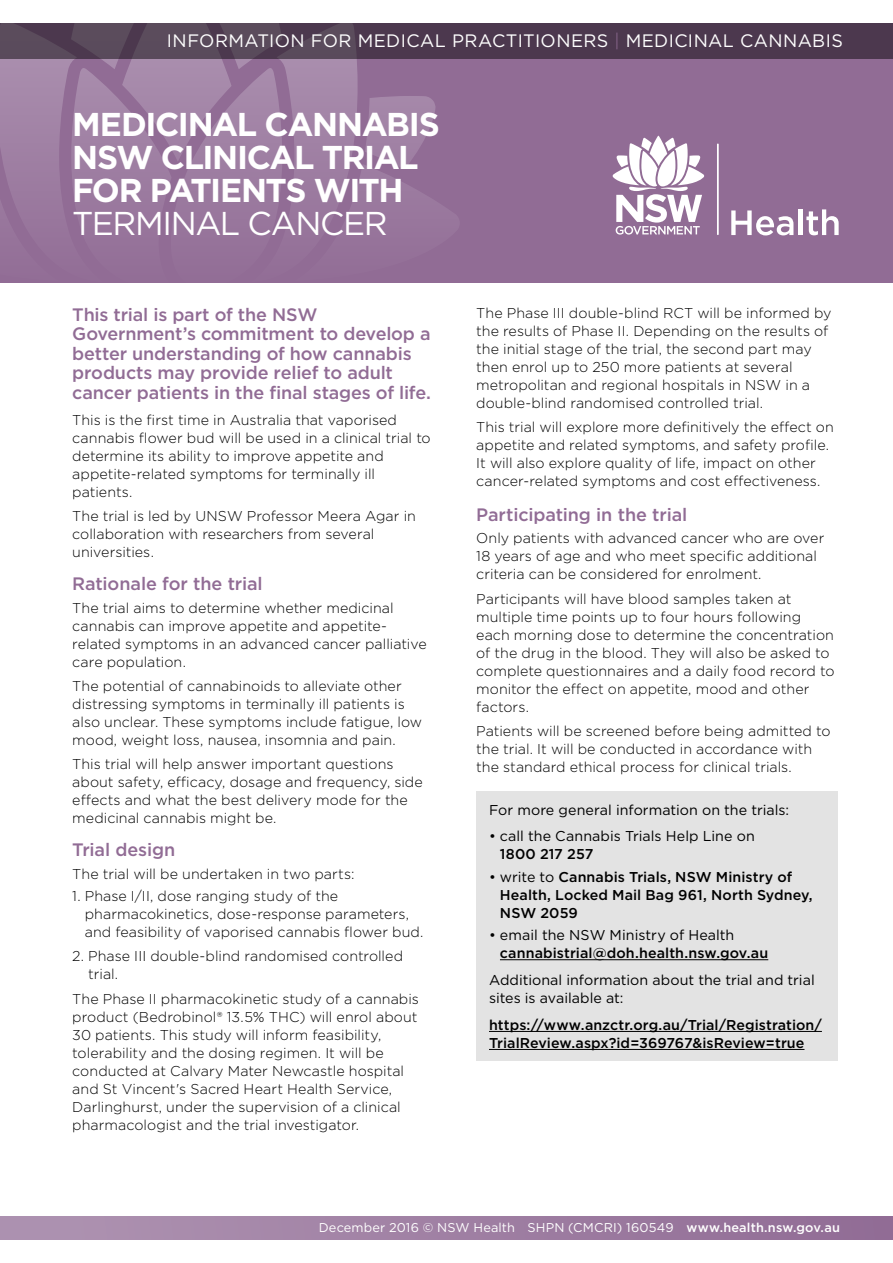
<style>
.page{position:relative;width:893px;height:1263px;background:#fff}
.page>*{position:absolute;margin:0;border:0;box-sizing:border-box;transform-origin:0 0}
.t1{font:700 33px/33px "Gotham";letter-spacing:-.045em;color:#fff}
.t2{font:33px "Gotham";letter-spacing:-.045em;color:#fff}
.t3{font:500 18px/19.5px "Gotham";letter-spacing:-.01em;color:#916c95}
.t4{font:18px "Gotham";letter-spacing:.02em;color:#fff}
.t5{font:300 14.25px/18px "Gotham";color:#000}
.t6{font:500 14.25px/18px "Gotham";letter-spacing:.005em;color:#000}
.t7{font:14.25px/18px "Gotham";color:#000}
.t8{font:12.75px "Gotham";letter-spacing:.015em;color:#fff}
.s1{font-weight:300;color:#916c95}
.s2{font-weight:400}
.s3{font-weight:500}
</style>
<div class="page">
<div style="left:0;top:23px;width:893px;height:260px;background:#916c95"></div>
<svg style="left:0;top:58px;width:460px;height:161px"></svg>
<hr style="left:717px;top:144px;width:2px;height:91px;background:#fff">
<svg style="left:731px;top:210px;width:62px;height:25px"></svg>
<div style="left:798px;top:209px;width:5px;height:26px;background:#fff"></div>
<svg style="left:806px;top:209px;width:33px;height:26px"></svg>
<svg style="left:613px;top:136px;width:91px;height:99px"></svg>
<svg style="left:0;top:23px;width:893px;height:35px;background:#503d52"></svg>
<div style="left:0;top:1216px;width:893px;height:23px;background:linear-gradient(to right,#ae94b2,#916c95)"></div>
<div style="left:476px;top:791px;width:362px;height:270px;background:#e3e3e3"></div>
<hr style="left:500px;top:959px;width:268px;height:1px;background:#000">
<hr style="left:489px;top:1031px;width:333px;height:1px;background:#000">
<hr style="left:489px;top:1049px;width:315px;height:1px;background:#000">
<p class="t4" style="left:167px;top:29px;width:677px">INFORMATION FOR MEDICAL PRACTITIONERS <span class="s1">|</span> MEDICINAL CANNABIS</p>
<h1 class="t1" style="left:72px;top:108px;width:369px">MEDICINAL CANNABIS<br>NSW CLINICAL TRIAL<br>FOR PATIENTS WITH</h1>
<h1 class="t2" style="left:72px;top:203px;width:317px">TERMINAL CANCER</h1>
<p class="t3" style="left:72px;top:304px;width:360px">This trial is part of the NSW Government’s commitment to develop a better understanding of how cannabis products may provide relief to adult cancer patients in the final stages of life.</p>
<p class="t5" style="left:72px;top:411px;width:360px">This is the first time in Australia that vaporised cannabis flower bud will be used in a clinical trial to determine its ability to improve appetite and appetite-related symptoms for terminally ill patients.</p>
<p class="t5" style="left:72px;top:507px;width:345px">The trial is led by UNSW Professor Meera Agar in collaboration with researchers from several universities.</p>
<p class="t3" style="left:72px;top:574px;width:192px">Rationale for the trial</p>
<p class="t5" style="left:72px;top:598px;width:356px">The trial aims to determine whether medicinal cannabis can improve appetite and appetite&shy;related symptoms in an advanced cancer palliative care population.</p>
<p class="t5" style="left:72px;top:677px;width:351px">The potential of cannabinoids to alleviate other distressing symptoms in terminally ill patients is also unclear. These symptoms include fatigue, low mood, weight loss, nausea, insomnia and pain.</p>
<p class="t5" style="left:72px;top:755px;width:352px">This trial will help answer important questions about safety, efficacy, dosage and frequency, side effects and what the best delivery mode for the medicinal cannabis might be.</p>
<p class="t3" style="left:72px;top:840px;width:104px">Trial design</p>
<p class="t5" style="left:72px;top:864px;width:284px">The trial will be undertaken in two parts:</p>
<p class="t5" style="left:85px;top:886px;width:340px;text-indent:-13px">1. Phase I/II, dose ranging study of the pharmacokinetics, dose-response parameters, and feasibility of vaporised cannabis flower bud.</p>
<p class="t5" style="left:88px;top:947px;width:316px;text-indent:-16px">2. Phase III double-blind randomised controlled trial.</p>
<p class="t5" style="left:72px;top:989px;width:348px">The Phase II pharmacokinetic study of a cannabis product (Bedrobinol® 13.5% THC) will enrol about 30 patients. This study will inform feasibility, tolerability and the dosing regimen. It will be conducted at Calvary Mater Newcastle hospital and St Vincent's Sacred Heart Health Service, Darlinghurst, under the supervision of a clinical pharmacologist and the trial investigator.</p>
<p class="t5" style="left:476px;top:303px;width:357px">The Phase III double-blind RCT will be informed by the results of Phase II. Depending on the results of the initial stage of the trial, the second part may then enrol up to 250 more patients at several metropolitan and regional hospitals in NSW in a double-blind randomised controlled trial.</p>
<p class="t5" style="left:476px;top:417px;width:359px">This trial will explore more definitively the effect on appetite and related symptoms, and safety profile.<br>It will also explore quality of life, impact on other cancer-related symptoms and cost effectiveness.</p>
<p class="t3" style="left:476px;top:505px;width:213px">Participating in the trial</p>
<p class="t5" style="left:476px;top:529px;width:350px">Only patients with advanced cancer who are over<br>18 years of age and who meet specific additional criteria can be considered for enrolment.</p>
<p class="t5" style="left:476px;top:589px;width:360px">Participants will have blood samples taken at multiple time points up to four hours following each morning dose to determine the concentration of the drug in the blood. They will also be asked to complete questionnaires and a daily food record to monitor the effect on appetite, mood and other factors.</p>
<p class="t5" style="left:476px;top:722px;width:356px">Patients will be screened before being admitted to the trial. It will be conducted in accordance with the standard ethical process for clinical trials.</p>
<p class="t7" style="left:489px;top:801px;width:302px">For more general information on the trials:</p>
<p class="t7" style="left:489px;top:827px;width:267px">• call the Cannabis Trials Help Line on</p>
<p class="t6" style="left:500px;top:845px;width:95px">1800 217 257</p>
<p class="t6" style="left:500px;top:868px;width:314px;text-indent:-11px"><span class="s2">• write to</span> Cannabis Trials, NSW Ministry of<br>Health, Locked Mail Bag 961, North Sydney,<br>NSW 2059</p>
<p class="t7" style="left:489px;top:926px;width:247px">• email the NSW Ministry of Health</p>
<p class="t6" style="left:500px;top:944px;width:270px">cannabistrial@doh.health.nsw.gov.au</p>
<p class="t7" style="left:489px;top:971px;width:327px">Additional information about the trial and trial sites is available at:</p>
<p class="t6" style="left:489px;top:1016px;width:334px">https://www.anzctr.org.au/Trial/Registration/<br>TrialReview.aspx?id=369767&amp;isReview=true</p>
<p class="t8" style="left:319px;top:1220px;width:523px">December 2016 © NSW Health SHPN (CMCRI) 160549 <span class="s3">www.health.nsw.gov.au</span></p>
</div>
